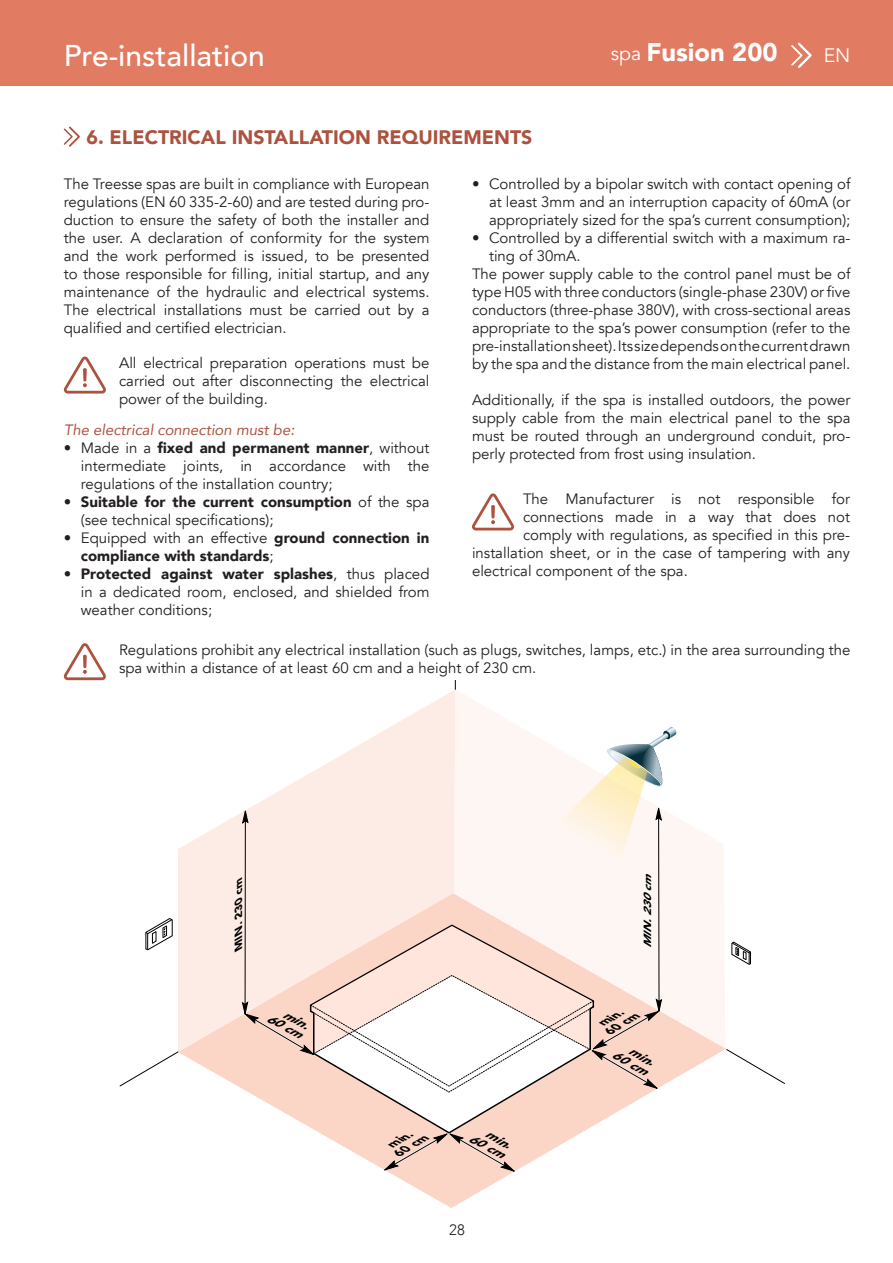
<style>
.page{position:relative;width:893px;height:1263px;background:#fff}
.page>*{position:absolute;margin:0;border:0;box-sizing:border-box;transform-origin:0 0}
.t1{font:500 30px "Avenir";color:#fff}
.t2{font:900 25.5px "Avenir";color:#fff}
.t3{font:900 19.5px "Avenir";color:#ac523e}
.t4{font:19.5px "Avenir";color:#fff}
.t5{font:15px/18px "Avenir";color:#231f20;text-align:justify}
.t6{font:900 15px/18px "Avenir";color:#231f20}
.t7{font:italic 15px "Avenir";color:#ac523e}
.t8{font:300 15px "Avenir";color:#231f20}
.t9{font:italic 900 11.55px/11.6px "Avenir";color:#000;text-align:right;scale:1.17 1}
.t10{font:italic 900 10.8px/10.8px "Avenir";color:#000;scale:1.17 1}
.t11{font:italic 900 10.35px "Avenir";color:#000;scale:1.15 1}
.s1{font-weight:400;font-size:19.5px}
.s2{font-weight:900}
.s3{font-weight:400}
</style>
<div class="page">
<div style="left:0;top:0;width:893px;height:85px;background:#e17b61"></div>
<svg style="left:791px;top:43px;width:21px;height:25px"></svg>
<svg style="left:179px;top:1048px;width:547px;height:160px"></svg>
<svg style="left:178px;top:690px;width:276px;height:362px;fill:#fdece5"></svg>
<svg style="left:454px;top:689px;width:271px;height:359px;fill:#fef6f2"></svg>
<svg style="left:145px;top:918px;width:28px;height:33px"></svg>
<svg style="left:731px;top:941px;width:20px;height:24px"></svg>
<svg style="left:119px;top:1051px;width:60px;height:36px"></svg>
<svg style="left:726px;top:1049px;width:59px;height:35px"></svg>
<hr style="left:658px;top:808px;width:1px;height:203px;background:#000">
<svg style="left:560px;top:727px;width:117px;height:130px"></svg>
<hr style="left:245px;top:811px;width:1px;height:203px;background:#000">
<svg style="left:242px;top:811px;width:6px;height:13px"></svg>
<svg style="left:242px;top:924px;width:420px;height:250px"></svg>
<svg style="left:64px;top:356px;width:42px;height:38px"></svg>
<svg style="left:64px;top:643px;width:42px;height:37px"></svg>
<svg style="left:472px;top:493px;width:42px;height:37px"></svg>
<svg style="left:64px;top:127px;width:16px;height:20px"></svg>
<h1 class="t1" style="left:64px;top:29px;width:203px">Pre-installation</h1>
<p class="t3" style="left:87px;top:120px;width:447px">6. ELECTRICAL INSTALLATION REQUIREMENTS</p>
<h2 class="t2" style="left:611px;top:30px;width:168px"><span class="s1">spa</span> Fusion 200</h2>
<h3 class="t4" style="left:824px;top:44px;width:28px">EN</h3>
<p class="t5" style="left:64px;top:175px;width:367px">The Treesse spas are built in compliance with European regulations (EN 60 335-2-60) and are tested during pro&shy;duction to ensure the safety of both the installer and the user. A declaration of conformity for the system and the work performed is issued, to be presented to those responsible for filling, initial startup, and any maintenance of the hydraulic and electrical systems.<br>The electrical installations must be carried out by a qualified and certified electrician.</p>
<p class="t5" style="left:119px;top:354px;width:312px">All electrical preparation operations must be carried out after disconnecting the electrical power of the building.</p>
<p class="t7" style="left:64px;top:420px;width:232px">The electrical connection must be:</p>
<p class="t5" style="left:81px;top:439px;width:350px;text-indent:-17px">• Made in a <span class="s2">fixed and permanent manner</span>, without intermediate joints, in accordance with the regulations of the installation country;</p>
<p class="t5" style="left:81px;top:493px;width:350px;text-indent:-17px"><span class="s2">• Suitable for the current consumption</span> of the spa (see technical specifications);</p>
<p class="t6" style="left:81px;top:528px;width:350px;text-indent:-17px"><span class="s3">• Equipped with an effective</span> ground connection in compliance with standards<span class="s3">;</span></p>
<p class="t5" style="left:81px;top:565px;width:350px;text-indent:-17px"><span class="s2">• Protected against water splashes</span>, thus placed in a dedicated room, enclosed, and shielded from weather conditions;</p>
<p class="t5" style="left:489px;top:175px;width:363px;text-indent:-17px">• Controlled by a bipolar switch with contact opening of at least 3mm and an interruption capacity of 60mA (or appropriately sized for the spa’s current consumption);</p>
<p class="t5" style="left:489px;top:229px;width:363px;text-indent:-17px">• Controlled by a differential switch with a maximum ra&shy;ting of 30mA.</p>
<p class="t5" style="left:472px;top:265px;width:380px">The power supply cable to the control panel must be of type H05 with three conductors (single-phase 230V) or five conductors (three-phase 380V), with cross-sectional areas appropriate to the spa’s power consumption (refer to the pre-installation sheet). Its size depends on the current drawn by the spa and the distance from the main electrical panel.</p>
<p class="t5" style="left:472px;top:391px;width:380px">Additionally, if the spa is installed outdoors, the power supply cable from the main electrical panel to the spa must be routed through an underground conduit, pro&shy;perly protected from frost using insulation.</p>
<p class="t5" style="left:523px;top:491px;width:329px">The Manufacturer is not responsible for</p>
<p class="t5" style="left:523px;top:509px;width:329px">connections made in a way that does not</p>
<p class="t5" style="left:523px;top:527px;width:328px">comply with regulations, as specified in this pre-</p>
<p class="t5" style="left:472px;top:545px;width:380px">installation sheet, or in the case of tampering with any</p>
<p class="t5" style="left:472px;top:563px;width:217px">electrical component of the spa.</p>
<p class="t5" style="left:119px;top:641px;width:733px">Regulations prohibit any electrical installation (such as plugs, switches, lamps, etc.) in the area surrounding the spa within a distance of at least 60 cm and a height of 230 cm.</p>
<p class="t11" style="left:231px;top:949px;width:73px;rotate:-90deg">MIN.230cm</p>
<p class="t11" style="left:640px;top:948px;width:73px;rotate:-90deg">MIN.230cm</p>
<p class="t9" style="left:276px;top:1002px;width:35px;rotate:29deg">min.<br>60 cm</p>
<p class="t10" style="left:389px;top:1140px;width:33px;rotate:-30deg">min.<br>60 cm</p>
<p class="t9" style="left:478px;top:1122px;width:35px;rotate:29deg">min.<br>60 cm</p>
<p class="t8" style="left:449px;top:1221px;width:17px">28</p>
<p class="t10" style="left:600px;top:1018px;width:33px;rotate:-30deg">min.<br>60 cm</p>
<p class="t9" style="left:621px;top:1039px;width:35px;rotate:29deg">min.<br>60 cm</p>
</div>
